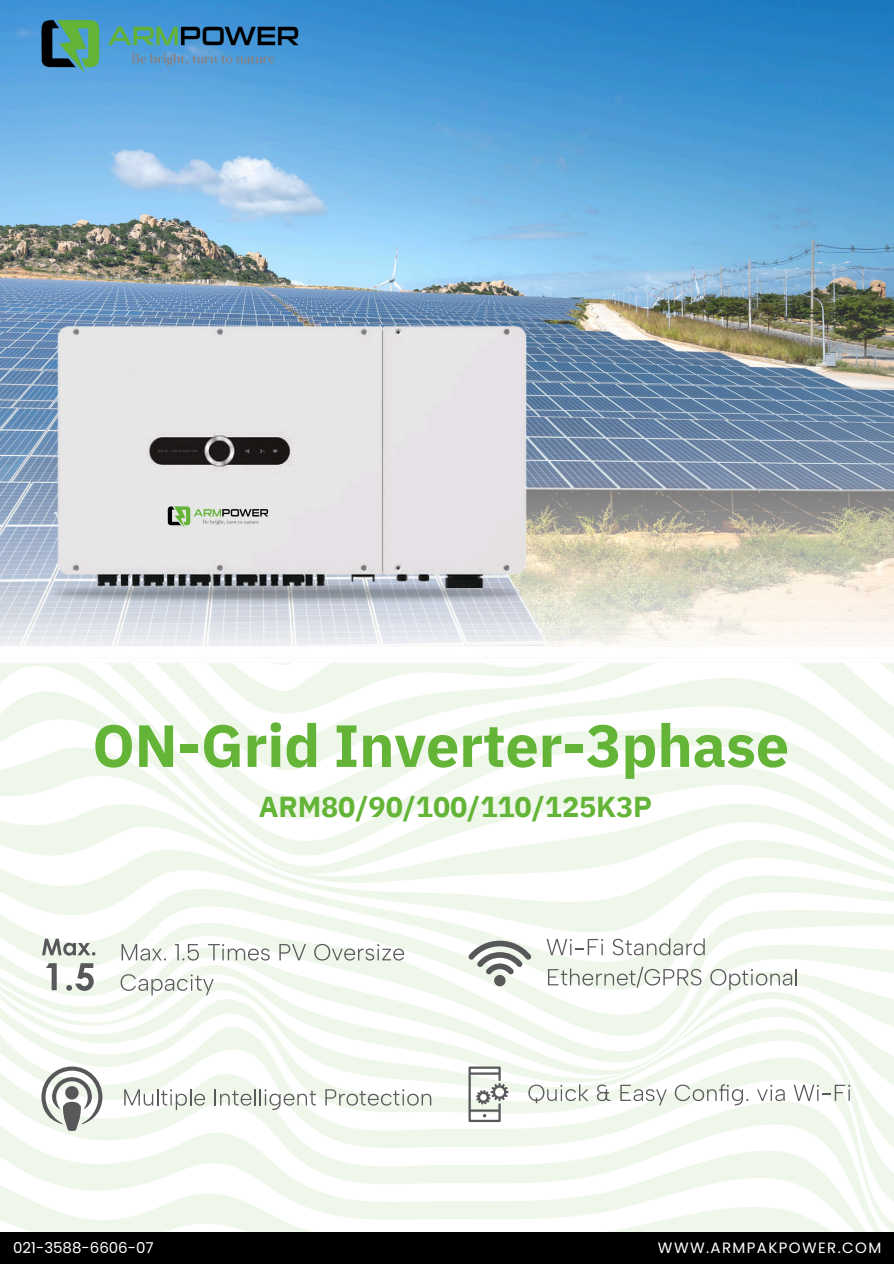
<style>
.page{position:relative;width:894px;height:1264px;background:#fff}
.page>*{position:absolute;margin:0;border:0;box-sizing:border-box;transform-origin:0 0}
.t1{font:700 59.55px "IBM Plex Sans";letter-spacing:-.005em;color:#64b437}
.t2{font:700 28.8px "IBM Plex Sans";letter-spacing:-.005em;color:#64b437}
.t3{font:15px "Poppins";letter-spacing:.09em;color:#fff}
.t4{font:15px "Poppins";color:#fff}
</style>
<div class="page">
<svg style="left:0;top:663px;width:893px;height:5px;fill:#f1f8ed"></svg>
<svg style="left:0;top:668px;width:893px;height:56px"></svg>
<svg style="left:0;top:724px;width:893px;height:59px"></svg>
<svg style="left:0;top:783px;width:893px;height:30px"></svg>
<svg style="left:0;top:813px;width:893px;height:24px"></svg>
<svg style="left:0;top:837px;width:893px;height:30px;fill:#f0f7ec"></svg>
<svg style="left:0;top:867px;width:893px;height:20px"></svg>
<svg style="left:0;top:887px;width:893px;height:18px;fill:#eff7eb"></svg>
<svg style="left:0;top:905px;width:893px;height:15px;fill:#eff7eb"></svg>
<svg style="left:0;top:920px;width:893px;height:15px"></svg>
<svg style="left:0;top:935px;width:893px;height:31px;fill:#eff7eb"></svg>
<svg style="left:0;top:966px;width:893px;height:48px"></svg>
<svg style="left:0;top:1014px;width:893px;height:74px"></svg>
<svg style="left:0;top:1088px;width:893px;height:78px"></svg>
<svg style="left:0;top:1166px;width:893px;height:66px;fill:#f0f7ec"></svg>
<img style="left:0;top:0;width:893px;height:646px">
<div style="left:101px;top:700px;width:40px;height:40px;background:linear-gradient(to right,#f6faf4,#f5faf3);border-radius:50%"></div>
<svg style="left:42px;top:938px;width:53px;height:17px"></svg>
<svg style="left:46px;top:963px;width:11px;height:27px"></svg>
<svg style="left:66px;top:963px;width:28px;height:27px"></svg>
<svg style="left:41px;top:1066px;width:61px;height:65px"></svg>
<svg style="left:121px;top:944px;width:45px;height:16px"></svg>
<svg style="left:175px;top:944px;width:24px;height:16px"></svg>
<svg style="left:208px;top:944px;width:61px;height:16px"></svg>
<svg style="left:279px;top:944px;width:27px;height:16px"></svg>
<svg style="left:314px;top:943px;width:90px;height:17px"></svg>
<svg style="left:120px;top:974px;width:94px;height:21px"></svg>
<svg style="left:124px;top:1088px;width:81px;height:22px"></svg>
<svg style="left:215px;top:1088px;width:101px;height:22px"></svg>
<svg style="left:325px;top:1089px;width:106px;height:16px"></svg>
<svg style="left:468px;top:1066px;width:40px;height:56px"></svg>
<svg style="left:546px;top:938px;width:57px;height:17px"></svg>
<svg style="left:612px;top:938px;width:92px;height:17px"></svg>
<svg style="left:547px;top:966px;width:154px;height:21px"></svg>
<svg style="left:710px;top:968px;width:86px;height:22px"></svg>
<div style="left:494px;top:974px;width:11px;height:12px;background:#58585a;border-radius:50%"></div>
<svg style="left:468px;top:940px;width:63px;height:34px"></svg>
<svg style="left:528px;top:1084px;width:60px;height:19px"></svg>
<svg style="left:596px;top:1084px;width:14px;height:17px"></svg>
<svg style="left:620px;top:1084px;width:46px;height:21px"></svg>
<svg style="left:674px;top:1084px;width:74px;height:21px"></svg>
<svg style="left:756px;top:1084px;width:28px;height:17px"></svg>
<svg style="left:793px;top:1084px;width:56px;height:16px"></svg>
<img style="left:0;top:526px;width:579px;height:120px">
<img style="left:53px;top:317px;width:475px;height:270px">
<img style="left:38px;top:19px;width:264px;height:54px">
<img style="left:166px;top:506px;width:104px;height:22px">
<div style="left:0;top:1232px;width:893px;height:31px;background:#000"></div>
<p class="t1" style="left:92px;top:706px;width:698px">ON-Grid Inverter-3phase</p>
<p class="t2" style="left:259px;top:787px;width:394px">ARM80/90/100/110/125K3P</p>
<p class="t4" style="left:13px;top:1237px;width:142px">021-3588-6606-07</p>
<p class="t3" style="left:657px;top:1237px;width:225px">WWW.ARMPAKPOWER.COM</p>
</div>
